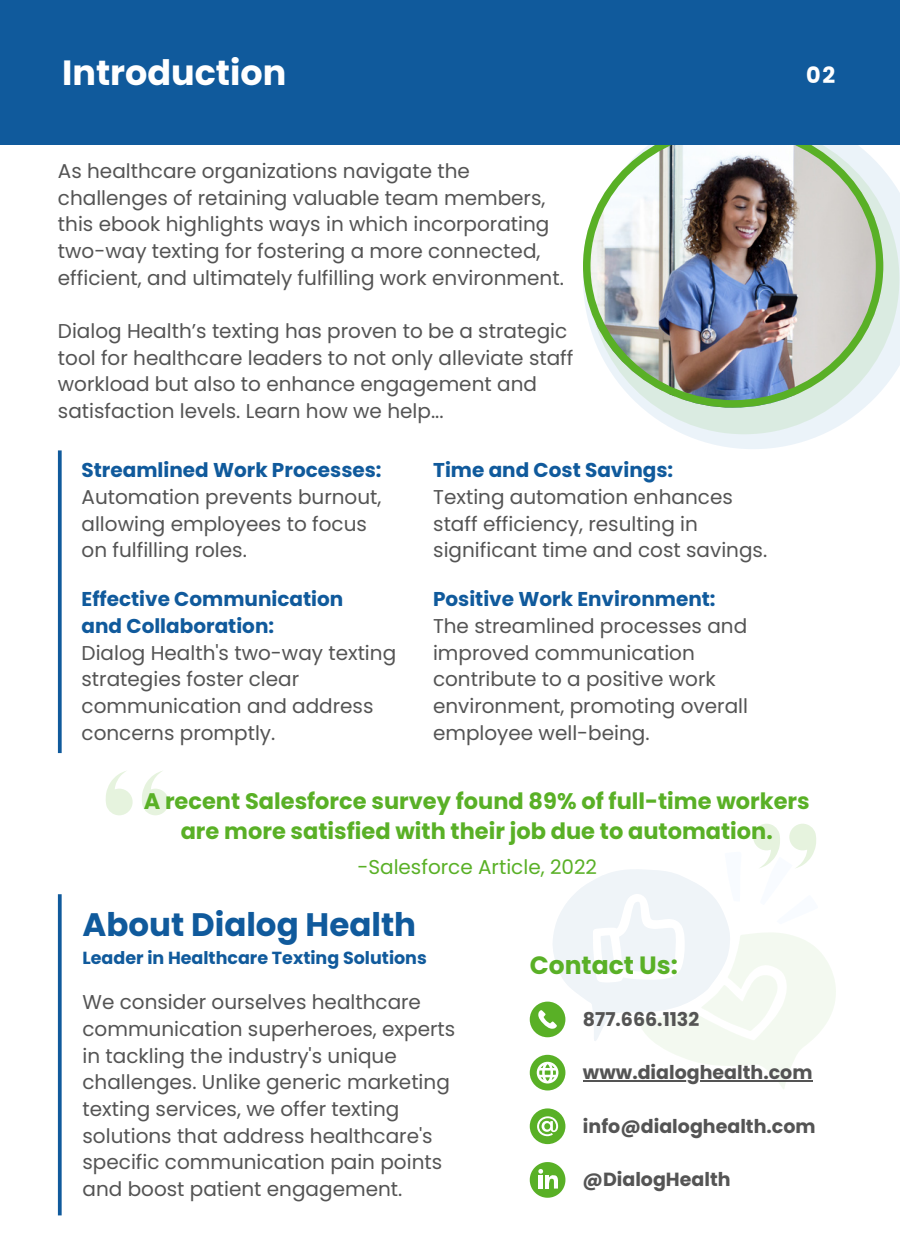
<style>
.page{position:relative;width:900px;height:1260px;background:#fff}
.page>*{position:absolute;margin:0;border:0;box-sizing:border-box;transform-origin:0 0}
.t1{font:700 35px "Poppins";color:#fff}
.t2{font:700 32.5px "Poppins";color:#105a9c}
.t3{font:700 25px "Poppins";color:#59b026}
.t4{font:700 22.5px/30px "Poppins";color:#59b026;text-align:center}
.t5{font:700 22.5px "Poppins";color:#fff}
.t6{font:20px/26.8px "Poppins";color:#545454}
.t7{font:700 20px "Poppins";color:#105a9c}
.t8{font:20px "Poppins";color:#59b026}
.t9{font:700 19px "Poppins";color:#545454}
.t10{font:700 17.5px "Poppins";color:#105a9c}
</style>
<div class="page">
<svg style="left:642px;top:170px;width:258px;height:279px;fill:#f0f6fa"></svg>
<div style="left:589px;top:124px;width:310px;height:310px;background:#daebe1;border-radius:50%"></div>
<img style="left:583px;top:145px;width:300px;height:262px">
<div style="left:0;top:0;width:900px;height:145px;background:#105a9c"></div>
<svg style="left:530px;top:1108px;width:35px;height:36px"></svg>
<svg style="left:530px;top:1162px;width:35px;height:36px"></svg>
<svg style="left:58px;top:894px;width:4px;height:321px"></svg>
<svg style="left:106px;top:771px;width:27px;height:44px"></svg>
<svg style="left:142px;top:771px;width:27px;height:44px"></svg>
<svg style="left:530px;top:824px;width:305px;height:266px"></svg>
<svg style="left:58px;top:450px;width:4px;height:303px"></svg>
<p class="t1" style="left:62px;top:49px;width:226px">Introduction</p>
<p class="t5" style="left:806px;top:59px;width:31px">02</p>
<p class="t6" style="left:58px;top:157px;width:507px">As healthcare organizations navigate the challenges of retaining valuable team members, this ebook highlights ways in which incorporating two-way texting for fostering a more connected, efficient, and ultimately fulfilling work environment.</p>
<p class="t6" style="left:58px;top:317px;width:517px">Dialog Health’s texting has proven to be a strategic tool for healthcare leaders to not only alleviate staff workload but also to enhance engagement and satisfaction levels. Learn how we help...</p>
<p class="t7" style="left:82px;top:456px;width:302px">Streamlined Work Processes:</p>
<p class="t6" style="left:82px;top:484px;width:301px">Automation prevents burnout, allowing employees to focus on fulfilling roles.</p>
<p class="t7" style="left:82px;top:585px;width:263px">Effective Communication</p>
<p class="t7" style="left:82px;top:612px;width:194px">and Collaboration:</p>
<p class="t6" style="left:82px;top:639px;width:316px">Dialog Health's two-way texting strategies foster clear communication and address concerns promptly.</p>
<p class="t7" style="left:433px;top:456px;width:242px">Time and Cost Savings:</p>
<p class="t6" style="left:433px;top:484px;width:301px">Texting automation enhances</p>
<p class="t6" style="left:433px;top:510px;width:266px">staff efficiency, resulting in</p>
<p class="t6" style="left:433px;top:537px;width:335px">significant time and cost savings.</p>
<p class="t7" style="left:433px;top:585px;width:284px">Positive Work Environment:</p>
<p class="t6" style="left:433px;top:613px;width:317px">The streamlined processes and improved communication contribute to a positive work environment, promoting overall employee well-being.</p>
<p class="t4" style="left:144px;top:786px;width:668px">A recent Salesforce survey found 89% of full-time workers are more satisfied with their job due to automation.</p>
<p class="t8" style="left:357px;top:853px;width:241px">-Salesforce Article, 2022</p>
<p class="t2" style="left:82px;top:902px;width:335px">About Dialog Health</p>
<p class="t10" style="left:82px;top:946px;width:346px">Leader in Healthcare Texting Solutions</p>
<p class="t6" style="left:83px;top:989px;width:374px">We consider ourselves healthcare communication superheroes, experts in tackling the industry's unique challenges. Unlike generic marketing texting services, we offer texting solutions that address healthcare's specific communication pain points and boost patient engagement.</p>
<p class="t3" style="left:530px;top:947px;width:150px">Contact Us:</p>
<p class="t9" style="left:583px;top:1006px;width:118px">877.666.1132</p>
<p class="t9" style="left:583px;top:1059px;width:231px">www.dialoghealth.com</p>
<p class="t9" style="left:583px;top:1113px;width:234px">info@dialoghealth.com</p>
<p class="t9" style="left:582px;top:1166px;width:150px">@DialogHealth</p>
</div>
